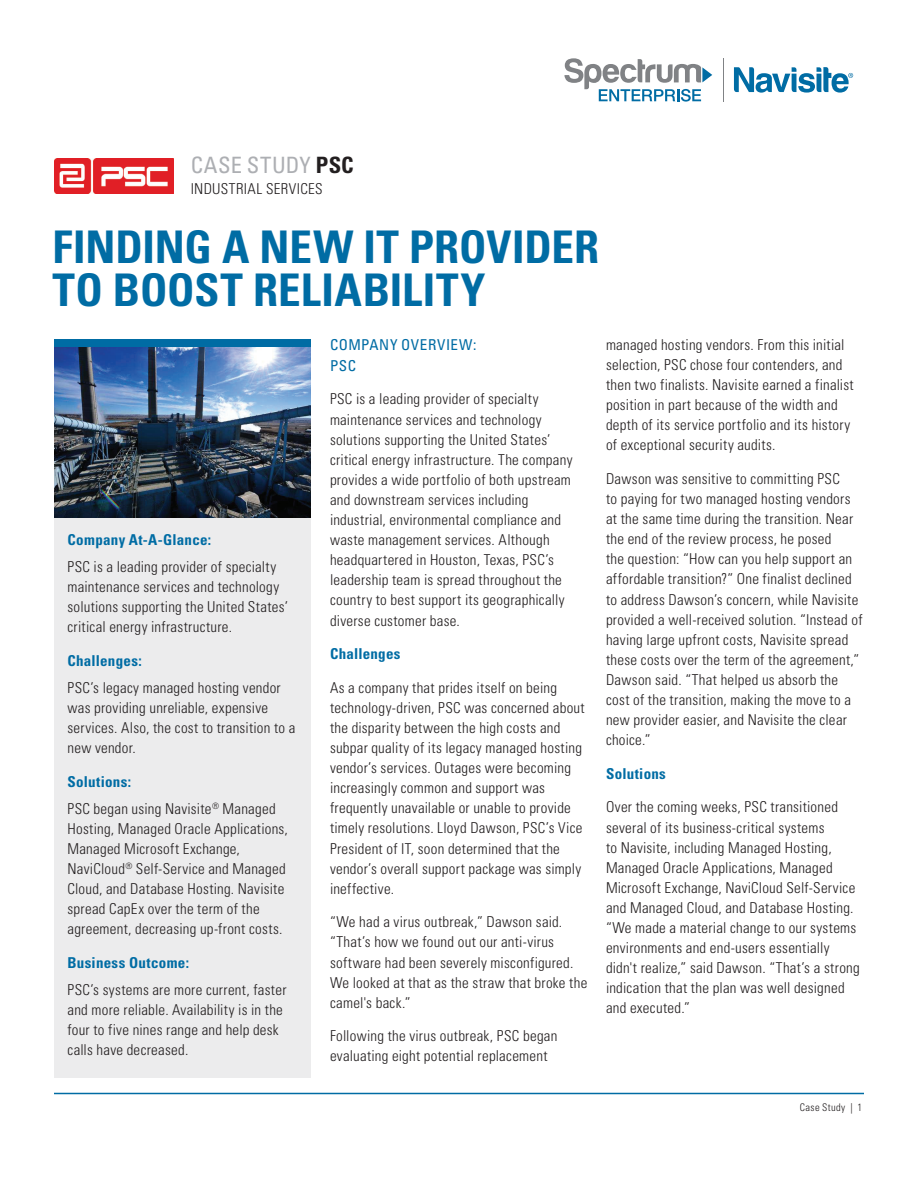
<style>
.page{position:relative;width:918px;height:1188px;background:#fff}
.page>*{position:absolute;margin:0;border:0;box-sizing:border-box;transform-origin:0 0}
.Basic_NaviSite_Para{font:700 condensed 45px/43.5px "Univers LT Std";color:#006ca4}
.t1{font:condensed 22.5px "Univers LT Std";letter-spacing:.02em;color:#adafb3}
.Basic_NaviSite_Para-2{font:300 condensed 15px/20.1px "Univers LT Std";letter-spacing:.015em;color:#231f20}
.Basic_NaviSite_Para-3{font:700 condensed 15px "Univers LT Std";letter-spacing:.02em;color:#006ca4}
.Basic_NaviSite_Para-4{font:condensed 15px/21px "Univers LT Std";letter-spacing:.035em;color:#006ca4}
.t2{font:300 condensed 10.5px "Univers LT Std";letter-spacing:.04em;color:#231f20}
.s1{font-weight:700;color:#231f20}
</style>
<div class="page">
<hr style="left:54px;top:1093px;width:810px;height:1px;background:#006ca4">
<img style="left:54px;top:159px;width:120px;height:34px">
<svg style="left:734px;top:67px;width:119px;height:26px"></svg>
<hr style="left:723px;top:58px;width:1px;height:44px;background:#808285">
<svg style="left:564px;top:58px;width:148px;height:44px"></svg>
<div style="left:54px;top:339px;width:256px;height:739px;background:#ececed"></div>
<img style="left:54px;top:347px;width:256px;height:170px">
<div style="left:54px;top:339px;width:256px;height:8px;background:#006ca4"></div>
<h2 class="t1" style="left:191px;top:151px;width:164px">CASE STUDY <span class="s1">PSC</span></h2>
<p class="Basic_NaviSite_Para-2" style="left:191px;top:179px;width:133px">INDUSTRIAL SERVICES</p>
<p class="Basic_NaviSite_Para" style="left:52px;top:225px;width:548px">FINDING A NEW IT PROVIDER<br>TO BOOST RELIABILITY</p>
<p class="Basic_NaviSite_Para-3" style="left:68px;top:531px;width:145px">Company At-A-Glance:</p>
<p class="Basic_NaviSite_Para-2" style="left:68px;top:557px;width:222px">PSC is a leading provider of specialty maintenance services and technology solutions supporting the United States’ critical energy infrastructure.</p>
<p class="Basic_NaviSite_Para-3" style="left:68px;top:652px;width:76px">Challenges:</p>
<p class="Basic_NaviSite_Para-2" style="left:68px;top:678px;width:230px">PSC’s legacy managed hosting vendor was providing unreliable, expensive services. Also, the cost to transition to a new vendor.</p>
<p class="Basic_NaviSite_Para-3" style="left:68px;top:772px;width:65px">Solutions:</p>
<p class="Basic_NaviSite_Para-2" style="left:68px;top:798px;width:222px">PSC began using Navisite<sup>®</sup> Managed Hosting, Managed Oracle Applications, Managed Microsoft Exchange, NaviCloud<sup>®</sup> Self-Service and Managed Cloud, and Database Hosting. Navisite spread CapEx over the term of the agreement, decreasing up-front costs.</p>
<p class="Basic_NaviSite_Para-3" style="left:68px;top:953px;width:123px">Business Outcome:</p>
<p class="Basic_NaviSite_Para-2" style="left:68px;top:979px;width:221px">PSC’s systems are more current, faster and more reliable. Availability is in the four to five nines range and help desk calls have decreased.</p>
<p class="Basic_NaviSite_Para-4" style="left:330px;top:334px;width:148px">COMPANY OVERVIEW:<br>PSC</p>
<p class="Basic_NaviSite_Para-2" style="left:330px;top:389px;width:244px">PSC is a leading provider of specialty maintenance services and technology solutions supporting the United States’ critical energy infrastructure. The company provides a wide portfolio of both upstream and downstream services including industrial, environmental compliance and waste management services. Although headquartered in Houston, Texas, PSC’s leadership team is spread throughout the country to best support its geographically diverse customer base.</p>
<p class="Basic_NaviSite_Para-3" style="left:330px;top:645px;width:72px">Challenges</p>
<p class="Basic_NaviSite_Para-2" style="left:330px;top:677px;width:256px">As a company that prides itself on being technology-driven, PSC was concerned about the disparity between the high costs and subpar quality of its legacy managed hosting vendor’s services. Outages were becoming increasingly common and support was frequently unavailable or unable to provide timely resolutions. Lloyd Dawson, PSC’s Vice President of IT, soon determined that the vendor’s overall support package was simply ineffective.</p>
<p class="Basic_NaviSite_Para-2" style="left:330px;top:912px;width:259px">“We had a virus outbreak,” Dawson said. “That’s how we found out our anti-virus software had been severely misconfigured.<br>We looked at that as the straw that broke the camel's back.”</p>
<p class="Basic_NaviSite_Para-2" style="left:330px;top:1026px;width:229px">Following the virus outbreak, PSC began evaluating eight potential replacement</p>
<p class="Basic_NaviSite_Para-2" style="left:606px;top:335px;width:249px">managed hosting vendors. From this initial selection, PSC chose four contenders, and then two finalists. Navisite earned a finalist position in part because of the width and depth of its service portfolio and its history of exceptional security audits.</p>
<p class="Basic_NaviSite_Para-2" style="left:606px;top:469px;width:258px">Dawson was sensitive to committing PSC<br>to paying for two managed hosting vendors at the same time during the transition. Near the end of the review process, he posed<br>the question: “How can you help support an affordable transition?” One finalist declined to address Dawson’s concern, while Navisite provided a well-received solution. “Instead of having large upfront costs, Navisite spread these costs over the term of the agreement,” Dawson said. “That helped us absorb the cost of the transition, making the move to a new provider easier, and Navisite the clear choice.”</p>
<p class="Basic_NaviSite_Para-3" style="left:606px;top:764px;width:61px">Solutions</p>
<p class="Basic_NaviSite_Para-2" style="left:606px;top:797px;width:255px">Over the coming weeks, PSC transitioned several of its business-critical systems<br>to Navisite, including Managed Hosting, Managed Oracle Applications, Managed Microsoft Exchange, NaviCloud Self-Service and Managed Cloud, and Database Hosting. “We made a material change to our systems environments and end-users essentially didn't realize,” said Dawson. “That’s a strong indication that the plan was well designed and executed.”</p>
<p class="t2" style="left:800px;top:1101px;width:64px">Case Study | 1</p>
</div>
